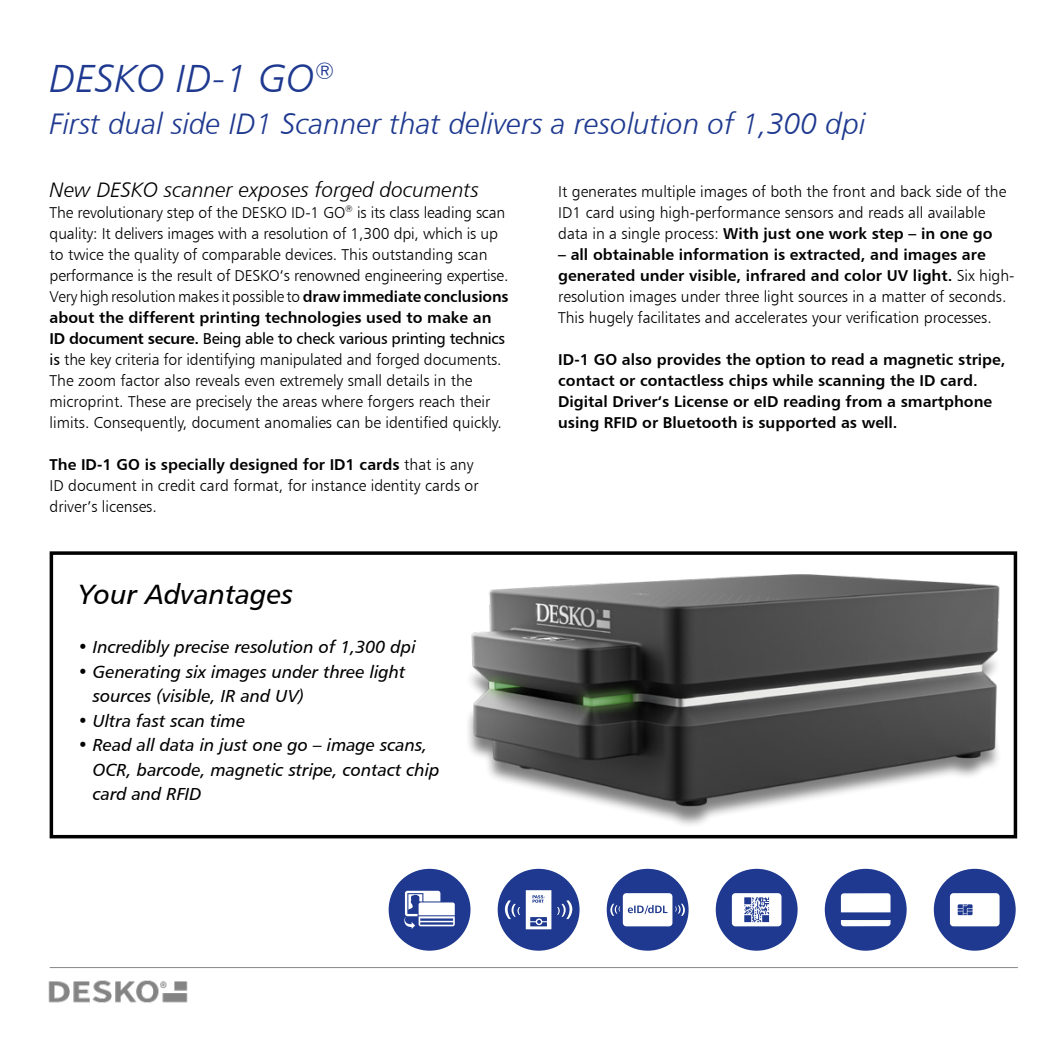
<style>
.page{position:relative;width:1042px;height:1042px;background:#fff}
.page>*{position:absolute;margin:0;border:0;box-sizing:border-box;transform-origin:0 0}
.t1{font:39.38px "Humanist 777 BT Light Italic B";color:#1e398f}
.t2{font:29.75px "Humanist 777 BT Light Italic B";color:#1e398f}
.t3{font:28px "Humanist 777 BT Italic B";color:#000}
.t4{font:21px "Humanist 777 BT Light Italic B";color:#000}
.t5{font:17.5px/24.5px "Humanist 777 BT Italic B";color:#000}
.t6{font:15.75px/21px "Humanist 777 BT Light B";color:#000}
.t7{font:15.75px/21px "Humanist 777 BT Bold B";color:#000}
.t8{font:15.75px "Humanist 777 BT Roman B";letter-spacing:-.02em;color:#000}
.s1{font-family:"Humanist 777 BT Bold B"}
.s2{font-family:"Humanist 777 BT Roman B"}
.s3{font-family:"Humanist 777 BT Light B"}
</style>
<div class="page">
<hr style="left:50px;top:967px;width:967px;height:1px;background:#878786">
<img style="left:48px;top:980px;width:140px;height:23px">
<div style="left:50px;top:551px;width:967px;height:287px;border:4px solid #000"></div>
<img style="left:438px;top:554px;width:580px;height:281px">
<div style="left:389px;top:869px;width:81px;height:81px;background:#1e398f;border-radius:50%"></div>
<svg style="left:404px;top:891px;width:51px;height:38px"></svg>
<div style="left:825px;top:869px;width:81px;height:81px;background:#1e398f;border-radius:50%"></div>
<svg style="left:841px;top:920px;width:49px;height:6px"></svg>
<svg style="left:841px;top:893px;width:49px;height:19px"></svg>
<div style="left:934px;top:869px;width:81px;height:81px;background:#1e398f;border-radius:50%"></div>
<svg style="left:950px;top:893px;width:49px;height:33px;background:#eaecf4"></svg>
<div style="left:498px;top:869px;width:81px;height:81px;background:#1e398f;border-radius:50%"></div>
<svg style="left:526px;top:890px;width:25px;height:39px"></svg>
<svg style="left:557px;top:900px;width:15px;height:19px"></svg>
<svg style="left:505px;top:900px;width:15px;height:19px"></svg>
<div style="left:716px;top:869px;width:81px;height:81px;background:#1e398f;border-radius:50%"></div>
<svg style="left:732px;top:893px;width:49px;height:33px;background:#cdd3e6"></svg>
<div style="left:607px;top:869px;width:81px;height:81px;background:#1e398f;border-radius:50%"></div>
<svg style="left:610px;top:893px;width:75px;height:33px"></svg>
<h1 class="t1" style="left:50px;top:54px;width:286px">DESKO ID-1 GO<sup>®</sup></h1>
<h2 class="t2" style="left:50px;top:105px;width:817px">First dual side ID1 Scanner that delivers a resolution of 1,300 dpi</h2>
<h3 class="t4" style="left:50px;top:176px;width:431px">New DESKO scanner exposes forged documents</h3>
<p class="t6" style="left:50px;top:201px;width:460px">The revolutionary step of the DESKO ID-1 GO<sup>®</sup> is its class leading scan quality: It delivers images with a resolution of 1,300 dpi, which is up to twice the quality of comparable devices. This outstanding scan performance is the result of DESKO‘s renowned engineering expertise.<br>Very high resolution makes it possible to <span class="s1">draw immediate conclusions</span></p>
<p class="t7" style="left:50px;top:306px;width:443px">about the different printing technologies used to make an</p>
<p class="t8" style="left:50px;top:328px;width:457px"><span class="s1">ID document secure.</span> Being able to check various printing technics</p>
<p class="t6" style="left:50px;top:348px;width:454px"><span class="s2">is</span> the key criteria for identifying manipulated and forged documents.<br>The zoom factor also reveals even extremely small details in the microprint. These are precisely the areas where forgers reach their limits. Consequently, document anomalies can be identified quickly.</p>
<p class="t7" style="left:50px;top:453px;width:425px">The ID-1 GO is specially designed for ID1 cards <span class="s3">that is any</span></p>
<p class="t6" style="left:50px;top:474px;width:430px">ID document in credit card format, for instance identity cards or driver’s licenses.</p>
<h3 class="t3" style="left:78px;top:577px;width:217px">Your Advantages</h3>
<p class="t5" style="left:78px;top:634px;width:339px">• Incredibly precise resolution of 1,300 dpi</p>
<p class="t5" style="left:93px;top:659px;width:314px;text-indent:-15px">• Generating six images under three light sources (visible, IR and UV)</p>
<p class="t5" style="left:78px;top:708px;width:169px">• Ultra fast scan time</p>
<p class="t5" style="left:93px;top:732px;width:348px;text-indent:-15px">• Read all data in just one go – image scans,<br>OCR, barcode, magnetic stripe, contact chip card and RFID</p>
<p class="t6" style="left:558px;top:180px;width:450px">It generates multiple images of both the front and back side of the<br>ID1 card using high-performance sensors and reads all available</p>
<p class="t7" style="left:558px;top:222px;width:436px"><span class="s3">data in a single process:</span> With just one work step – in one go</p>
<p class="t7" style="left:558px;top:243px;width:458px">– all obtainable information is extracted, and images are generated under visible, infrared and color UV light. <span class="s3">Six high-</span></p>
<p class="t6" style="left:558px;top:285px;width:450px">resolution images under three light sources in a matter of seconds.<br>This hugely facilitates and accelerates your verification processes.</p>
<p class="t7" style="left:558px;top:348px;width:449px">ID-1 GO also provides the option to read a magnetic stripe, contact or contactless chips while scanning the ID card.<br>Digital Driver‘s License or eID reading from a smartphone using RFID or Bluetooth is supported as well.</p>
</div>
